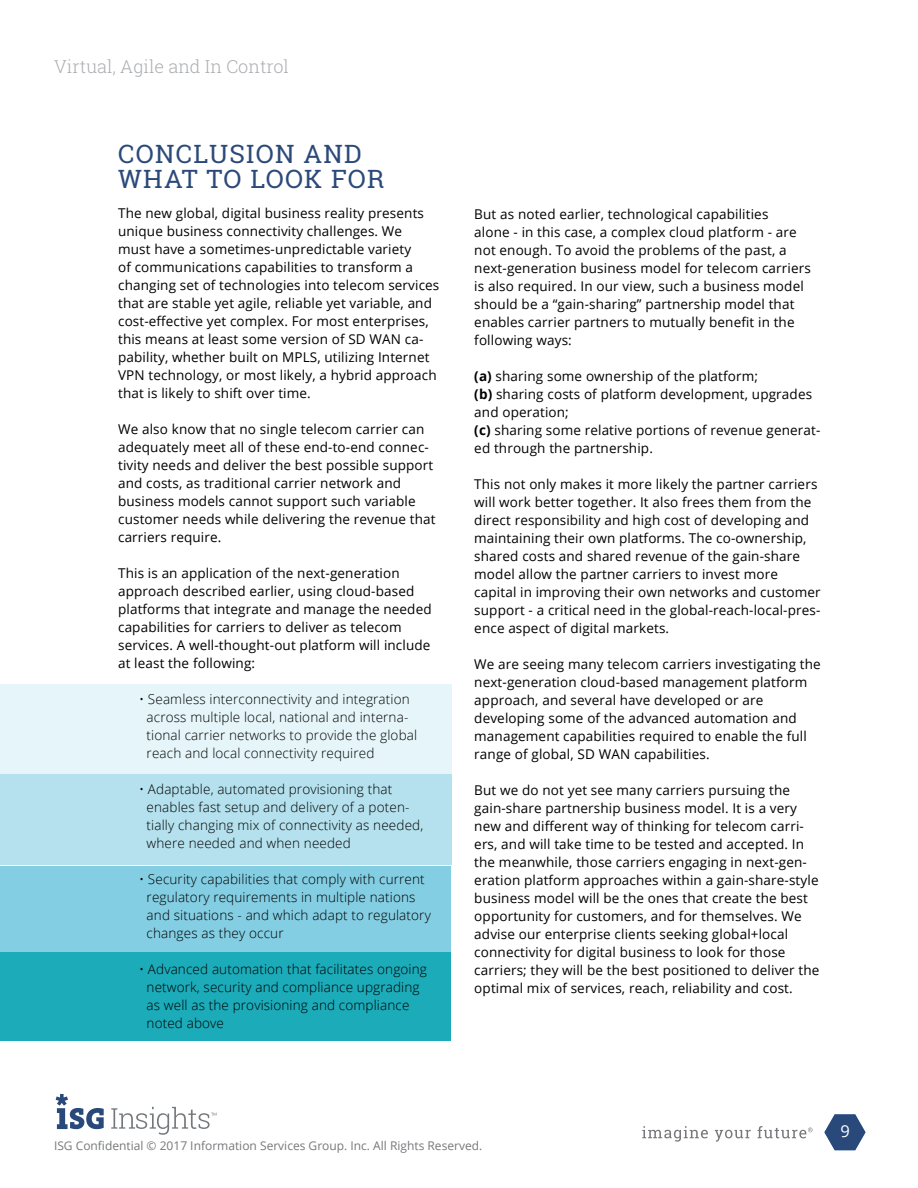
<style>
.page{position:relative;width:918px;height:1188px;background:#fff}
.page>*{position:absolute;margin:0;border:0;box-sizing:border-box;transform-origin:0 0}
.t1{font:25.5px/25.5px "Roboto Slab";letter-spacing:.05em;color:#2b4a79}
.t2{font:300 18px "Roboto Slab";color:#abadb0}
.t3{font:16.5px "Open Sans";color:#fff}
.t4{font:13.5px/18px "Open Sans";letter-spacing:.01em;color:#000}
.t5{font:300 13.5px/18px "Open Sans";letter-spacing:.01em;color:#000}
.t6{font:12px "Open Sans";color:#76787b}
.s1{font-weight:700}
</style>
<div class="page">
<svg style="left:111px;top:1107px;width:105px;height:28px"></svg>
<svg style="left:56px;top:1094px;width:48px;height:35px"></svg>
<div style="left:0;top:684px;width:451px;height:90px;background:#e5f5f9"></div>
<div style="left:0;top:774px;width:451px;height:91px;background:#b4e1ed"></div>
<div style="left:1px;top:866px;width:450px;height:90px;background:#84cee3"></div>
<div style="left:1px;top:952px;width:450px;height:89px;background:#1cabb9"></div>
<svg style="left:642px;top:1126px;width:66px;height:16px"></svg>
<svg style="left:715px;top:1130px;width:36px;height:12px"></svg>
<svg style="left:758px;top:1126px;width:55px;height:12px"></svg>
<svg style="left:824px;top:1114px;width:42px;height:36px"></svg>
<h2 class="t2" style="left:54px;top:54px;width:236px">Virtual, Agile and In Control</h2>
<h1 class="t1" style="left:118px;top:140px;width:268px">CONCLUSION AND<br>WHAT TO LOOK FOR</h1>
<p class="t4" style="left:118px;top:204px;width:323px">The new global, digital business reality presents unique business connectivity challenges. We<br>must have a sometimes-unpredictable variety<br>of communications capabilities to transform a changing set of technologies into telecom services that are stable yet agile, reliable yet variable, and cost-effective yet complex. For most enterprises, this means at least some version of SD WAN ca&shy;pability, whether built on MPLS, utilizing Internet VPN technology, or most likely, a hybrid approach that is likely to shift over time.</p>
<p class="t4" style="left:118px;top:420px;width:319px">We also know that no single telecom carrier can adequately meet all of these end-to-end connec&shy;tivity needs and deliver the best possible support and costs, as traditional carrier network and business models cannot support such variable customer needs while delivering the revenue that carriers require.</p>
<p class="t4" style="left:118px;top:564px;width:315px">This is an application of the next-generation approach described earlier, using cloud-based platforms that integrate and manage the needed capabilities for carriers to deliver as telecom services. A well-thought-out platform will include at least the following:</p>
<p class="t5" style="left:147px;top:690px;width:272px;text-indent:-8px">• Seamless interconnectivity and integration across multiple local, national and interna&shy;tional carrier networks to provide the global reach and local connectivity required</p>
<p class="t5" style="left:147px;top:780px;width:278px;text-indent:-8px">• Adaptable, automated provisioning that enables fast setup and delivery of a poten&shy;tially changing mix of connectivity as needed, where needed and when needed</p>
<p class="t5" style="left:147px;top:870px;width:286px;text-indent:-8px">• Security capabilities that comply with current regulatory requirements in multiple nations and situations - and which adapt to regulatory changes as they occur</p>
<p class="t5" style="left:147px;top:960px;width:282px;text-indent:-8px">• Advanced automation that facilitates ongoing network, security and compliance upgrading as well as the provisioning and compliance noted above</p>
<p class="t4" style="left:474px;top:205px;width:338px">But as noted earlier, technological capabilities<br>alone - in this case, a complex cloud platform - are not enough. To avoid the problems of the past, a next-generation business model for telecom carriers is also required. In our view, such a business model should be a “gain-sharing” partnership model that enables carrier partners to mutually benefit in the following ways:</p>
<p class="t4" style="left:474px;top:367px;width:348px"><span class="s1">(a)</span> sharing some ownership of the platform;<br><span class="s1">(b)</span> sharing costs of platform development, upgrades and operation;<br><span class="s1">(c)</span> sharing some relative portions of revenue generat&shy;ed through the partnership.</p>
<p class="t4" style="left:474px;top:475px;width:348px">This not only makes it more likely the partner carriers will work better together. It also frees them from the direct responsibility and high cost of developing and maintaining their own platforms. The co-ownership, shared costs and shared revenue of the gain-share model allow the partner carriers to invest more capital in improving their own networks and customer support - a critical need in the global-reach-local-pres&shy;ence aspect of digital markets.</p>
<p class="t4" style="left:474px;top:655px;width:348px">We are seeing many telecom carriers investigating the next-generation cloud-based management platform approach, and several have developed or are developing some of the advanced automation and management capabilities required to enable the full range of global, SD WAN capabilities.</p>
<p class="t4" style="left:474px;top:781px;width:347px">But we do not yet see many carriers pursuing the gain-share partnership business model. It is a very new and different way of thinking for telecom carri&shy;ers, and will take time to be tested and accepted. In the meanwhile, those carriers engaging in next-gen&shy;eration platform approaches within a gain-share-style business model will be the ones that create the best opportunity for customers, and for themselves. We advise our enterprise clients seeking global+local connectivity for digital business to look for those carriers; they will be the best positioned to deliver the optimal mix of services, reach, reliability and cost.</p>
<p class="t6" style="left:54px;top:1137px;width:430px">ISG Confidential © 2017 Information Services Group. Inc. All Rights Reserved.</p>
<p class="t3" style="left:840px;top:1120px;width:11px">9</p>
</div>
